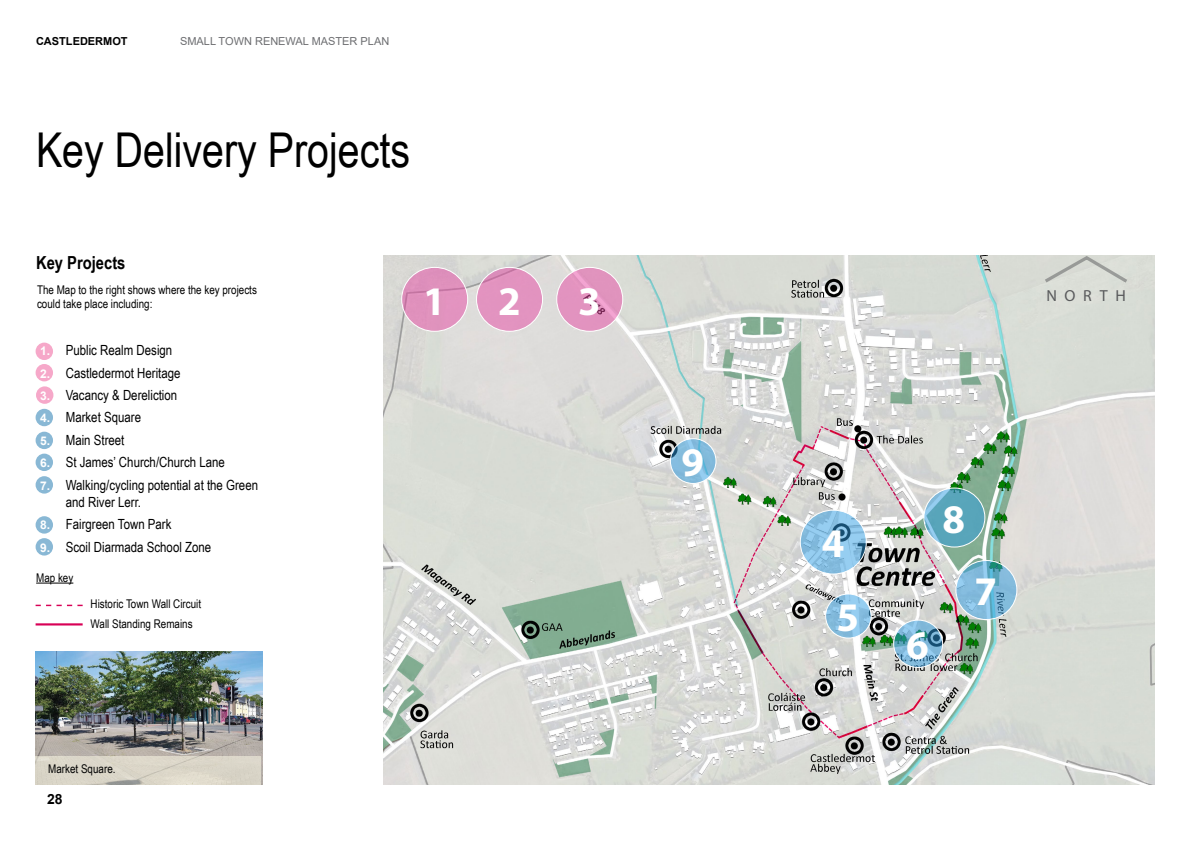
<style>
.page{position:relative;width:1191px;height:842px;background:#fff}
.page>*{position:absolute;margin:0;border:0;box-sizing:border-box;transform-origin:0 0}
.Paragraph_Style_2{font:48px "Arial Narrow";color:#000}
.t1{font:700 40.8px "Myriad Pro";color:#fff}
.Heading_2{font:700 18px "Arial Narrow";color:#000}
.t2{font:16px "Myriad Pro";letter-spacing:.48em;color:#58595b}
.t3{font:14px/16.8px "Arial Narrow";color:#000}
.t4{font:700 14px "Arial";color:#000}
.t5{font:12px/14.4px "Arial Narrow";color:#000}
.t6{font:11px "Arial";color:#6d6e71}
.t7{font:700 11px "Arial";color:#000}
.s1{font-family:"Arial";font-weight:700;font-size:12px;color:#fff}
</style>
<div class="page">
<div style="left:36px;top:364px;width:17px;height:17px;background:#f6a8c9;border-radius:50%"></div>
<div style="left:36px;top:386px;width:17px;height:18px;background:#f6a8c9;border-radius:50%"></div>
<div style="left:36px;top:343px;width:17px;height:17px;background:#f6a8c9;border-radius:50%"></div>
<div style="left:36px;top:409px;width:17px;height:17px;background:#89b8d5;border-radius:50%"></div>
<div style="left:36px;top:432px;width:17px;height:17px;background:#89b8d5;border-radius:50%"></div>
<div style="left:36px;top:454px;width:17px;height:17px;background:#89b8d5;border-radius:50%"></div>
<div style="left:36px;top:476px;width:17px;height:18px;background:#89b8d5;border-radius:50%"></div>
<div style="left:36px;top:516px;width:17px;height:18px;background:#89b8d5;border-radius:50%"></div>
<div style="left:36px;top:538px;width:17px;height:18px;background:#89b8d5;border-radius:50%"></div>
<hr style="left:36px;top:583px;width:37px;height:1px;background:#000">
<svg style="left:36px;top:605px;width:47px;height:1px"></svg>
<hr style="left:36px;top:623px;width:47px;height:2px;background:#d80056">
<img style="left:36px;top:652px;width:226px;height:132px">
<div style="left:36px;top:756px;width:225px;height:28px;background:#dbd6c8"></div>
<img style="left:383px;top:255px;width:772px;height:529px">
<svg style="left:1041px;top:255px;width:89px;height:29px;background:#d2d4ce"></svg>
<svg style="left:800px;top:510px;width:66px;height:64px;background:#84bbde"></svg>
<div style="left:800px;top:510px;width:66px;height:64px;border:1px solid #fff;border-radius:50%"></div>
<svg style="left:402px;top:267px;width:66px;height:64px;background:#df92bd"></svg>
<div style="left:401px;top:267px;width:67px;height:65px;border:1px solid #fff;border-radius:50%"></div>
<div style="left:476px;top:267px;width:66px;height:64px;background:#e293c0;border-radius:50%"></div>
<div style="left:476px;top:267px;width:67px;height:65px;border:1px solid #fff;border-radius:50%"></div>
<svg style="left:557px;top:267px;width:66px;height:64px;background:#e093be"></svg>
<div style="left:556px;top:267px;width:67px;height:65px;border:1px solid #fff;border-radius:50%"></div>
<svg style="left:825px;top:594px;width:46px;height:44px"></svg>
<div style="left:825px;top:594px;width:46px;height:44px;border:1px solid #fff;border-radius:50%"></div>
<svg style="left:893px;top:620px;width:49px;height:47px;background:#6daac6"></svg>
<div style="left:893px;top:620px;width:50px;height:48px;border:1px solid #fff;border-radius:50%"></div>
<svg style="left:956px;top:560px;width:61px;height:59px;background:#7bb8d6"></svg>
<div style="left:955px;top:560px;width:62px;height:60px;border:1px solid #fff;border-radius:50%"></div>
<svg style="left:924px;top:488px;width:61px;height:59px;background:#61aac0"></svg>
<div style="left:923px;top:488px;width:62px;height:59px;border:1px solid #fff;border-radius:50%"></div>
<svg style="left:670px;top:439px;width:46px;height:44px;background:#83bcdd"></svg>
<div style="left:670px;top:438px;width:46px;height:46px;border:1px solid #fff;border-radius:50%"></div>
<p class="t7" style="left:36px;top:33px;width:93px">CASTLEDERMOT</p>
<p class="t6" style="left:180px;top:33px;width:211px">SMALL TOWN RENEWAL MASTER PLAN</p>
<p class="Paragraph_Style_2" style="left:36px;top:115px;width:376px">Key Delivery Projects</p>
<p class="Heading_2" style="left:36px;top:249px;width:91px">Key Projects</p>
<p class="t5" style="left:37px;top:282px;width:221px">The Map to the right shows where the key projects could take place including:</p>
<p class="t3" style="left:40px;top:341px;width:134px"><span class="s1">1.</span> Public Realm Design</p>
<p class="t3" style="left:40px;top:364px;width:142px"><span class="s1">2.</span> Castledermot Heritage</p>
<p class="t3" style="left:40px;top:386px;width:138px"><span class="s1">3.</span> Vacancy &amp; Dereliction</p>
<p class="t3" style="left:40px;top:409px;width:102px"><span class="s1">4.</span> Market Square</p>
<p class="t3" style="left:40px;top:431px;width:86px"><span class="s1">5.</span> Main Street</p>
<p class="t3" style="left:40px;top:454px;width:186px"><span class="s1">6.</span> St James’ Church/Church Lane</p>
<p class="t3" style="left:66px;top:476px;width:194px;text-indent:-26px"><span class="s1">7.</span> Walking/cycling potential at the Green and River Lerr.</p>
<p class="t3" style="left:40px;top:515px;width:133px"><span class="s1">8.</span> Fairgreen Town Park</p>
<p class="t3" style="left:40px;top:538px;width:172px"><span class="s1">9.</span> Scoil Diarmada School Zone</p>
<p class="t5" style="left:36px;top:570px;width:39px">Map key</p>
<p class="t5" style="left:91px;top:597px;width:112px">Historic Town Wall Circuit</p>
<p class="t5" style="left:91px;top:616px;width:103px">Wall Standing Remains</p>
<h2 class="t1" style="left:423px;top:274px;width:24px">1</h2>
<h2 class="t1" style="left:498px;top:274px;width:24px">2</h2>
<h2 class="t1" style="left:578px;top:274px;width:24px">3</h2>
<p class="t5" style="left:48px;top:761px;width:69px">Market Square.</p>
<p class="t4" style="left:47px;top:789px;width:17px">28</p>
<h2 class="t1" style="left:681px;top:436px;width:24px">9</h2>
<p class="t2" style="left:1046px;top:285px;width:81px">NORTH</p>
<h2 class="t1" style="left:822px;top:517px;width:24px">4</h2>
<h2 class="t1" style="left:836px;top:591px;width:24px">5</h2>
<h2 class="t1" style="left:942px;top:492px;width:24px">8</h2>
<h2 class="t1" style="left:906px;top:619px;width:24px">6</h2>
<h2 class="t1" style="left:974px;top:565px;width:24px">7</h2>
</div>
